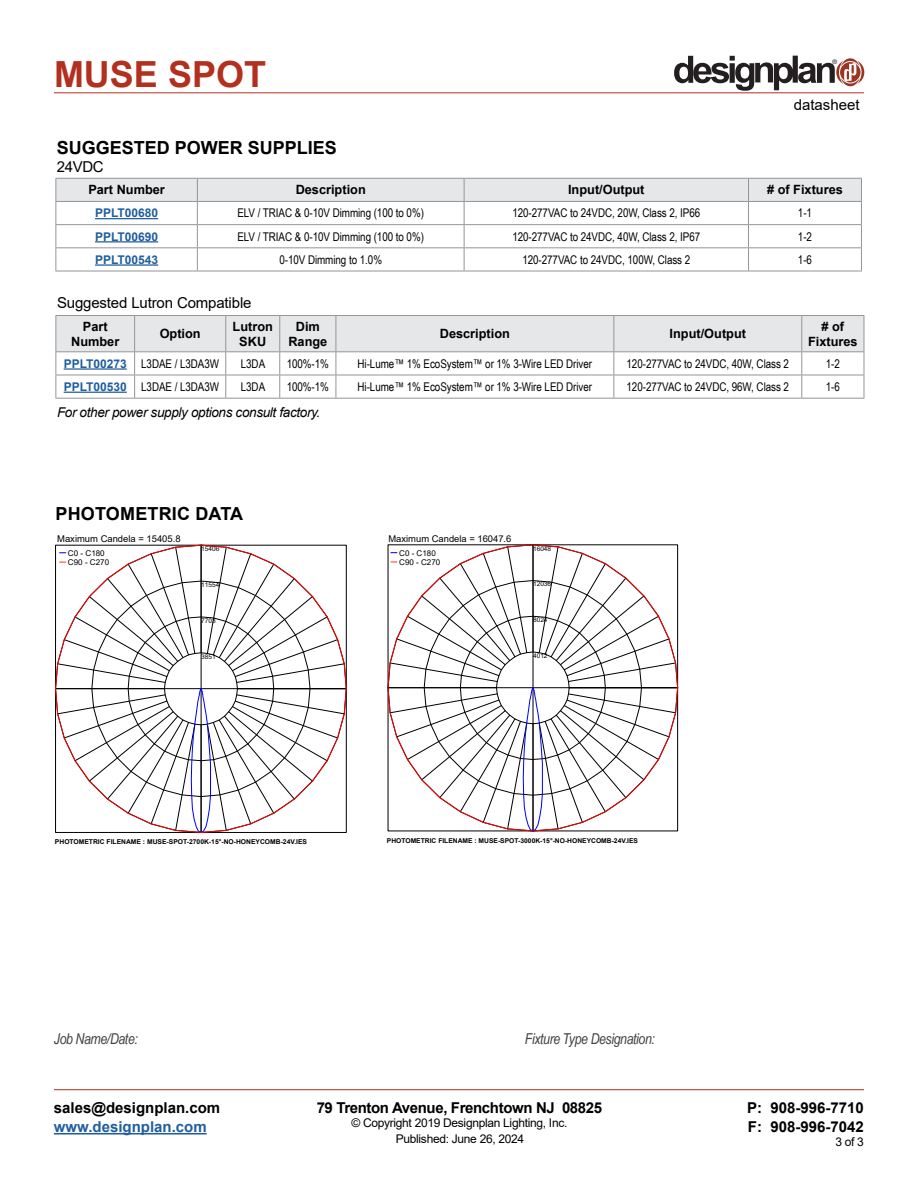
<style>
.page{position:relative;width:918px;height:1188px;background:#fff}
.page>*{position:absolute;margin:0;border:0;box-sizing:border-box;transform-origin:0 0}
.t1{font:700 36px "Arial";color:#b32f1e}
.t2{font:700 18px "Arial";color:#000}
.t3{font:700 15px/19.5px "Arial";color:#000}
.t4{font:15px "Arial";letter-spacing:-.01em;color:#000}
.t5{font:italic 15px "Arial Narrow";letter-spacing:-.025em;color:#414042}
.t6{font:700 15px "Arial";letter-spacing:-.025em;color:#000}
.t7{font:700 15px "Arial";color:#215e9e}
.t8{font:italic 13.5px "Arial";letter-spacing:-.025em;color:#000}
.t9{font:700 12.75px/15px "Arial";color:#000;text-align:center}
.t10{font:12px "Arial Narrow";letter-spacing:-.005em;color:#000}
.t11{font:12px "Arial";letter-spacing:-.025em;color:#000}
.t12{font:700 12px "Arial";color:#215e9e}
.t13{font:9.3px "Arial";color:#000}
.t14{font:7.95px/9px "Arial";color:#000}
.t15{font:700 6.6px "Arial";color:#000}
.t16{font:6.45px "Arial";letter-spacing:.005em;color:#000}
.t17{font:6.3px "Helvetica";color:#231f20}
.s1{font-family:"Arial";font-weight:700;color:#215e9e}
</style>
<div class="page">
<hr style="left:54px;top:93px;width:810px;height:1px;background:#b32f1e">
<hr style="left:54px;top:1089px;width:810px;height:1px;background:#b32f1e">
<hr style="left:54px;top:1133px;width:153px;height:2px;background:#215e9e">
<svg style="left:674px;top:56px;width:190px;height:35px"></svg>
<svg style="left:58px;top:547px;width:289px;height:286px"></svg>
<svg style="left:390px;top:547px;width:288px;height:284px"></svg>
<hr style="left:56px;top:398px;width:79px;height:1px;background:#939598">
<hr style="left:135px;top:398px;width:91px;height:1px;background:#939598">
<hr style="left:226px;top:398px;width:54px;height:1px;background:#939598">
<hr style="left:280px;top:398px;width:56px;height:1px;background:#939598">
<hr style="left:336px;top:398px;width:278px;height:1px;background:#939598">
<hr style="left:614px;top:398px;width:188px;height:1px;background:#939598">
<hr style="left:802px;top:398px;width:62px;height:1px;background:#939598">
<svg style="left:56px;top:316px;width:809px;height:82px"></svg>
<hr style="left:56px;top:315px;width:79px;height:1px;background:#939598">
<hr style="left:56px;top:316px;width:1px;height:35px;background:#939598">
<hr style="left:135px;top:315px;width:91px;height:1px;background:#939598">
<hr style="left:226px;top:315px;width:54px;height:1px;background:#939598">
<hr style="left:280px;top:315px;width:56px;height:1px;background:#939598">
<hr style="left:336px;top:315px;width:278px;height:1px;background:#939598">
<hr style="left:614px;top:315px;width:188px;height:1px;background:#939598">
<hr style="left:802px;top:315px;width:62px;height:1px;background:#939598">
<hr style="left:864px;top:316px;width:1px;height:35px;background:#939598">
<hr style="left:64px;top:368px;width:63px;height:2px;background:#215e9e">
<hr style="left:64px;top:392px;width:63px;height:1px;background:#215e9e">
<hr style="left:56px;top:271px;width:141px;height:1px;background:#939598">
<hr style="left:197px;top:271px;width:267px;height:1px;background:#939598">
<hr style="left:464px;top:271px;width:285px;height:1px;background:#939598">
<hr style="left:749px;top:271px;width:113px;height:1px;background:#939598">
<svg style="left:56px;top:178px;width:806px;height:93px"></svg>
<hr style="left:95px;top:218px;width:63px;height:1px;background:#215e9e">
<hr style="left:95px;top:241px;width:63px;height:1px;background:#215e9e">
<hr style="left:95px;top:264px;width:63px;height:2px;background:#215e9e">
<h1 class="t1" style="left:54px;top:49px;width:214px">MUSE SPOT</h1>
<p class="t17" style="left:832px;top:58px;width:6px">®</p>
<h2 class="t2" style="left:57px;top:135px;width:282px">SUGGESTED POWER SUPPLIES</h2>
<p class="t4" style="left:57px;top:156px;width:48px">24VDC</p>
<p class="t4" style="left:794px;top:95px;width:67px">datasheet</p>
<p class="t9" style="left:88px;top:182px;width:78px">Part Number</p>
<p class="t9" style="left:296px;top:182px;width:72px">Description</p>
<p class="t9" style="left:568px;top:182px;width:78px">Input/Output</p>
<p class="t9" style="left:767px;top:182px;width:77px"># of Fixtures</p>
<p class="t12" style="left:95px;top:205px;width:65px">PPLT00680</p>
<p class="t10" style="left:237px;top:204px;width:188px">ELV / TRIAC &amp; 0-10V Dimming (100 to 0%)</p>
<p class="t10" style="left:512px;top:204px;width:189px">120-277VAC to 24VDC, 20W, Class 2, IP66</p>
<p class="t10" style="left:798px;top:204px;width:16px">1-1</p>
<p class="t12" style="left:95px;top:228px;width:65px">PPLT00690</p>
<p class="t10" style="left:237px;top:228px;width:188px">ELV / TRIAC &amp; 0-10V Dimming (100 to 0%)</p>
<p class="t10" style="left:512px;top:228px;width:189px">120-277VAC to 24VDC, 40W, Class 2, IP67</p>
<p class="t10" style="left:798px;top:228px;width:16px">1-2</p>
<p class="t12" style="left:95px;top:251px;width:65px">PPLT00543</p>
<p class="t10" style="left:279px;top:251px;width:104px">0-10V Dimming to 1.0%</p>
<p class="t10" style="left:522px;top:251px;width:169px">120-277VAC to 24VDC, 100W, Class 2</p>
<p class="t10" style="left:798px;top:251px;width:16px">1-6</p>
<p class="t4" style="left:57px;top:292px;width:196px">Suggested Lutron Compatible</p>
<p class="t9" style="left:71px;top:319px;width:50px">Part<br>Number</p>
<p class="t9" style="left:160px;top:326px;width:43px">Option</p>
<p class="t9" style="left:233px;top:319px;width:42px">Lutron<br>SKU</p>
<p class="t9" style="left:288px;top:319px;width:40px">Dim<br>Range</p>
<p class="t9" style="left:440px;top:326px;width:72px">Description</p>
<p class="t9" style="left:670px;top:326px;width:78px">Input/Output</p>
<p class="t9" style="left:808px;top:319px;width:51px"># of<br>Fixtures</p>
<p class="t10" style="left:64px;top:355px;width:157px"><span class="s1">PPLT00273</span> L3DAE / L3DA3W</p>
<p class="t10" style="left:241px;top:355px;width:26px">L3DA</p>
<p class="t10" style="left:287px;top:355px;width:44px">100%-1%</p>
<p class="t10" style="left:358px;top:355px;width:236px">Hi-Lume™ 1% EcoSystem™ or 1% 3-Wire LED Driver</p>
<p class="t10" style="left:627px;top:355px;width:164px">120-277VAC to 24VDC, 40W, Class 2</p>
<p class="t10" style="left:826px;top:355px;width:16px">1-2</p>
<p class="t10" style="left:64px;top:378px;width:157px"><span class="s1">PPLT00530</span> L3DAE / L3DA3W</p>
<p class="t10" style="left:241px;top:378px;width:26px">L3DA</p>
<p class="t10" style="left:287px;top:378px;width:44px">100%-1%</p>
<p class="t10" style="left:358px;top:378px;width:236px">Hi-Lume™ 1% EcoSystem™ or 1% 3-Wire LED Driver</p>
<p class="t10" style="left:627px;top:378px;width:164px">120-277VAC to 24VDC, 96W, Class 2</p>
<p class="t10" style="left:826px;top:378px;width:16px">1-6</p>
<p class="t8" style="left:57px;top:403px;width:265px">For other power supply options consult factory.</p>
<h2 class="t2" style="left:56px;top:501px;width:189px">PHOTOMETRIC DATA</h2>
<p class="t13" style="left:57px;top:532px;width:125px">Maximum Candela = 15405.8</p>
<p class="t14" style="left:68px;top:549px;width:43px">C0 - C180<br>C90 - C270</p>
<p class="t16" style="left:201px;top:544px;width:20px">15406</p>
<p class="t13" style="left:388px;top:532px;width:124px">Maximum Candela = 16047.6</p>
<p class="t14" style="left:399px;top:549px;width:43px">C0 - C180<br>C90 - C270</p>
<p class="t16" style="left:533px;top:544px;width:20px">16048</p>
<p class="t16" style="left:201px;top:580px;width:20px">11554</p>
<p class="t16" style="left:533px;top:580px;width:20px">12036</p>
<p class="t16" style="left:201px;top:616px;width:16px">7703</p>
<p class="t16" style="left:533px;top:615px;width:16px">8024</p>
<p class="t16" style="left:201px;top:652px;width:16px">3851</p>
<p class="t16" style="left:533px;top:651px;width:16px">4012</p>
<p class="t15" style="left:55px;top:837px;width:254px">PHOTOMETRIC FILENAME : MUSE-SPOT-2700K-15°-NO-HONEYCOMB-24V.IES</p>
<p class="t15" style="left:387px;top:836px;width:253px">PHOTOMETRIC FILENAME : MUSE-SPOT-3000K-15°-NO-HONEYCOMB-24V.IES</p>
<p class="t5" style="left:54px;top:1028px;width:85px">Job Name/Date:</p>
<p class="t5" style="left:525px;top:1029px;width:132px">Fixture Type Designation:</p>
<p class="t3" style="left:54px;top:1098px;width:168px">sales@designplan.com</p>
<p class="t7" style="left:54px;top:1116px;width:154px">www.designplan.com</p>
<p class="t6" style="left:317px;top:1097px;width:287px">79 Trenton Avenue, Frenchtown NJ 08825</p>
<p class="t11" style="left:351px;top:1115px;width:217px">© Copyright 2019 Designplan Lighting, Inc.</p>
<p class="t3" style="left:747px;top:1098px;width:118px">P: 908-996-7710<br>F: 908-996-7042</p>
<p class="t11" style="left:396px;top:1130px;width:130px">Published: June 26, 2024</p>
<p class="t11" style="left:835px;top:1133px;width:30px">3 of 3</p>
</div>
